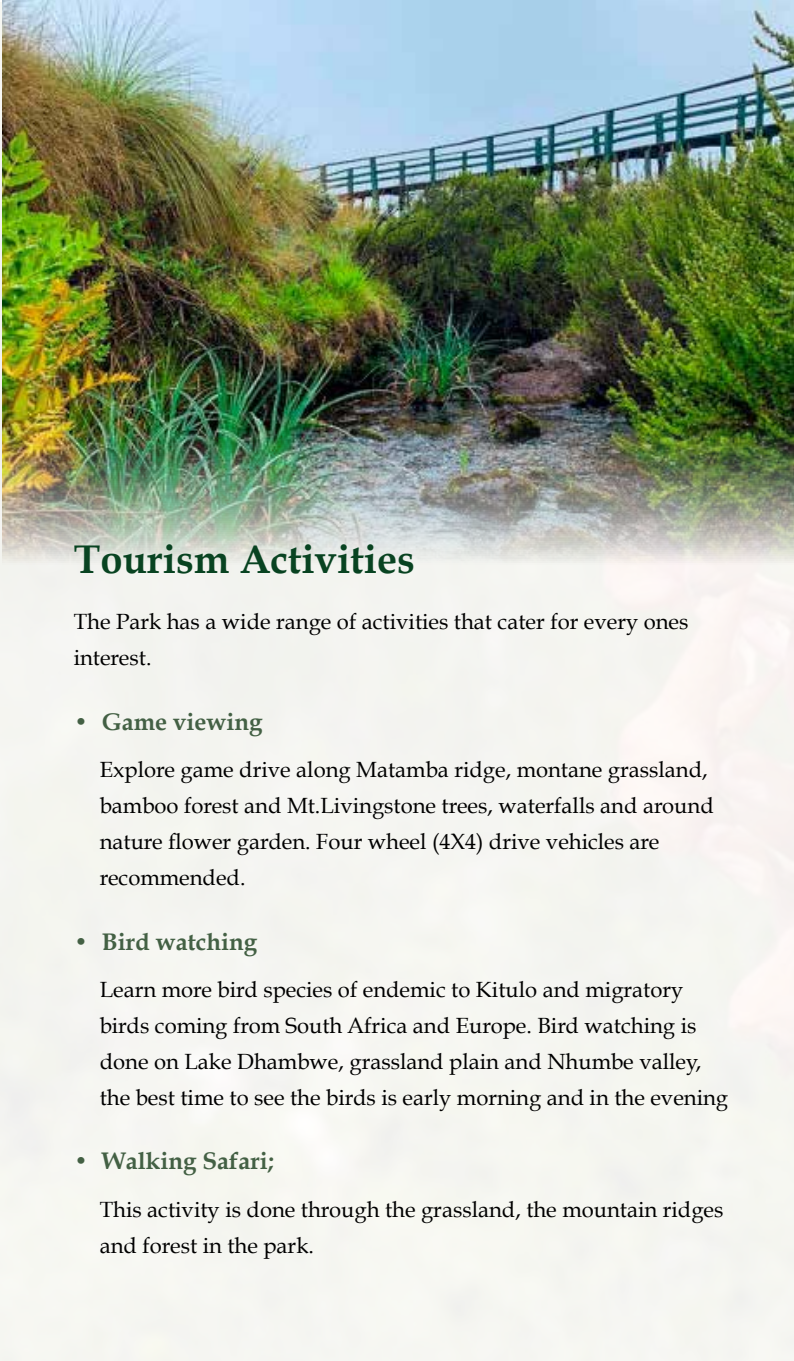
<style>
.page{position:relative;width:794px;height:1361px;background:#fff}
.page>*{position:absolute;margin:0;border:0;box-sizing:border-box;transform-origin:0 0}
.t1{font:700 40px "Book Antiqua";color:#084321}
.t2{font:700 24px "Book Antiqua";color:#436044}
.t3{font:22px/36px "Book Antiqua";color:#000}
</style>
<div class="page">
<div style="left:0;top:3px;width:794px;height:1358px;background:#f5f5f1"></div>
<img style="left:3px;top:0;width:791px;height:567px">
<h1 class="t1" style="left:74px;top:536px;width:343px">Tourism Activities</h1>
<p class="t3" style="left:74px;top:604px;width:616px">The Park has a wide range of activities that cater for every ones interest.</p>
<p class="t2" style="left:74px;top:707px;width:190px">• Game viewing</p>
<p class="t3" style="left:100px;top:752px;width:615px">Explore game drive along Matamba ridge, montane grassland, bamboo forest and Mt.Livingstone trees, waterfalls and around nature flower garden. Four wheel (4X4) drive vehicles are recommended.</p>
<p class="t2" style="left:74px;top:927px;width:185px">• Bird watching</p>
<p class="t3" style="left:100px;top:971px;width:630px">Learn more bird species of endemic to Kitulo and migratory birds coming from South Africa and Europe. Bird watching is done on Lake Dhambwe, grassland plain and Nhumbe valley, the best time to see the birds is early morning and in the evening</p>
<p class="t2" style="left:74px;top:1147px;width:201px">• Walking Safari;</p>
<p class="t3" style="left:100px;top:1191px;width:625px">This activity is done through the grassland, the mountain ridges and forest in the park.</p>
</div>
